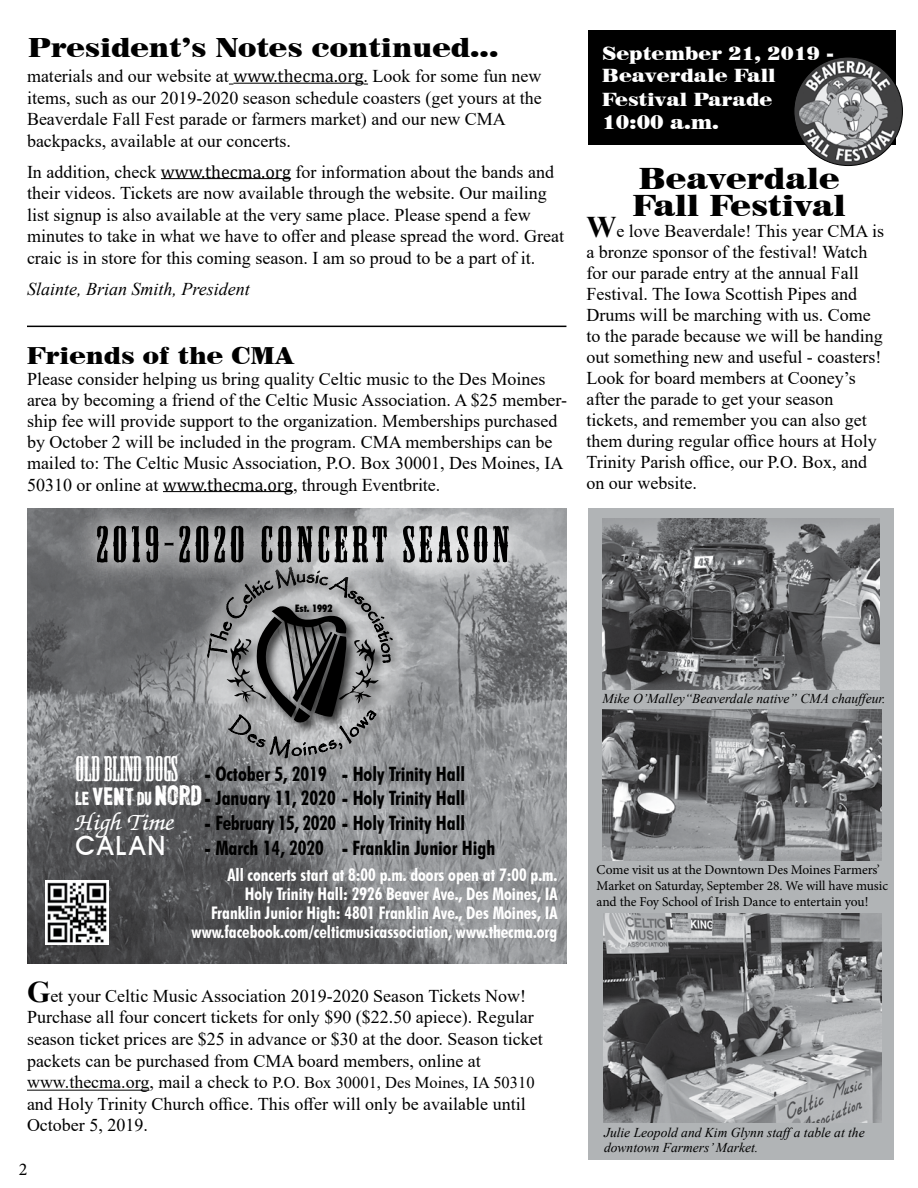
<style>
.page{position:relative;width:918px;height:1188px;background:#fff}
.page>*{position:absolute;margin:0;border:0;box-sizing:border-box;transform-origin:0 0}
.t1{font:48px "Mesquite Std";letter-spacing:.08em;color:#000;scale:1.14 1}
.t2{font:900 30px/27px "Century 725 BT";color:#000}
.t3{font:900 27px "Century 725 BT";color:#000}
.t4{font:500 26.4px "Avant Garde IT Cby BT";letter-spacing:.08em;color:#fff}
.t5{font:900 24px "Century 725 BT";color:#000}
.t6{font:700 condensed 19.8px/24.8px "Futura BT";color:#000;text-align:justify}
.t7{font:900 19.5px "Century 725 BT";color:#fff}
.t8{font:900 18.75px/23px "Century 725 BT";color:#fff}
.t9{font:18px/21px "Times New Roman";color:#000}
.t10{font:italic 18px "Times New Roman";color:#000}
.t11{font:18px "Minion Pro";color:#000}
.t12{font:700 condensed 17.4px/19px "Futura BT";color:#fff;text-align:right}
.t13{font:16.5px "Times New Roman";color:#000}
.t14{font:13.5px/16.2px "Minion Pro";letter-spacing:-.01em;color:#000}
.t15{font:italic 13.5px/15px "Times New Roman";color:#000}
.t16{font:900 condensed 10.35px "Futura BT";color:#000}
.s1{font-family:"Cambria"}
.s2{font-weight:700;font-size:30px}
.s3{font-family:"Mesquite Std";font-weight:400;font-stretch:normal;font-size:33px;color:#fff}
.s4{font-family:"CF Jacques Parizeau";font-weight:400;font-stretch:normal;color:#fff}
.s5{font-family:"CF Jacques Parizeau";font-weight:400;font-stretch:normal;font-size:26.4px;color:#fff}
.s6{font-family:"CF Jacques Parizeau";font-weight:400;font-stretch:normal;font-size:29.7px;color:#fff}
.s7{font-family:"Zapf Chancery IT Cby BT";font-weight:500;font-style:italic;font-stretch:normal;font-size:24.75px;color:#fff}
.s8{font-size:18px}
</style>
<div class="page">
<hr style="left:233px;top:83px;width:131px;height:1px;background:#000">
<hr style="left:161px;top:178px;width:130px;height:1px;background:#000">
<img style="left:27px;top:508px;width:540px;height:455px">
<img style="left:45px;top:881px;width:64px;height:63px">
<div style="left:181px;top:542px;width:243px;height:243px;background:#fff;opacity:.75"></div>
<div style="left:205px;top:565px;width:199px;height:205px;background:#000;opacity:.75"></div>
<svg style="left:207px;top:589px;width:186px;height:171px"></svg>
<svg style="left:71px;top:508px;width:463px;height:81px"></svg>
<div style="left:588px;top:508px;width:306px;height:652px;background:#b1b4b6"></div>
<div style="left:588px;top:30px;width:308px;height:114px;background:#000"></div>
<img style="left:603px;top:914px;width:278px;height:209px">
<hr style="left:27px;top:1090px;width:122px;height:1px;background:#000">
<img style="left:603px;top:519px;width:276px;height:171px">
<img style="left:603px;top:710px;width:278px;height:150px">
<img style="left:794px;top:59px;width:108px;height:106px">
<hr style="left:163px;top:491px;width:130px;height:1px;background:#000">
<hr style="left:27px;top:326px;width:539px;height:1px;background:#000">
<h3 class="t3" style="left:29px;top:31px;width:471px">President’s Notes continued...</h3>
<p class="t9" style="left:27px;top:65px;width:516px;line-height:21.6px">materials and our website at <span class="s1">www.thecma.org</span>. Look for some fun new items, such as our 2019-2020 season schedule coasters (get yours at the Beaverdale Fall Fest parade or farmers market) and our new CMA backpacks, available at our concerts.</p>
<p class="t9" style="left:27px;top:160px;width:539px;line-height:21.6px">In addition, check <span class="s1">www.thecma.org</span> for information about the bands and their videos. Tickets are now available through the website. Our mailing list signup is also available at the very same place. Please spend a few minutes to take in what we have to offer and please spread the word. Great craic is in store for this coming season. I am so proud to be a part of it.</p>
<p class="t10" style="left:27px;top:276px;width:224px">Slainte, Brian Smith, President</p>
<h3 class="t5" style="left:27px;top:341px;width:269px">Friends of the CMA</h3>
<p class="t9" style="left:27px;top:368px;width:541px">Please consider helping us bring quality Celtic music to the Des Moines area by becoming a friend of the Celtic Music Association. A $25 member&shy;ship fee will provide support to the organization. Memberships purchased by October 2 will be included in the program. CMA memberships can be mailed to: The Celtic Music Association, P.O. Box 30001, Des Moines, IA 50310 or online at <span class="s1">www.thecma.org</span>, through Eventbrite.</p>
<h1 class="t1" style="left:96px;top:519px;width:363px">2019-2020 CONCERT SEASON</h1>
<p class="t16" style="left:295px;top:602px;width:39px">Est. 1992</p>
<p class="t8" style="left:602px;top:41px;width:233px">September 21, 2019 -<br>Beaverdale Fall<br>Festival Parade</p>
<p class="t7" style="left:602px;top:110px;width:118px">10:00 a.m.</p>
<h2 class="t2" style="left:633px;top:165px;width:215px">Beaverdale<br>Fall Festival</h2>
<p class="t9" style="left:586px;top:220px;width:299px"><span class="s2">W</span>e love Beaverdale! This year CMA is a bronze sponsor of the festival! Watch for our parade entry at the annual Fall Festival. The Iowa Scottish Pipes and Drums will be marching with us. Come to the parade because we will be handing out something new and useful - coasters!<br>Look for board members at Cooney’s after the parade to get your season tickets, and remember you can also get them during regular office hours at Holy Trinity Parish office, our P.O. Box, and on our website.</p>
<p class="t6" style="left:76px;top:761px;width:391px"><span class="s3">OLD BLIND DOGS</span> - October 5, 2019 - Holy Trinity Hall <span class="s4">LE</span> <span class="s5">VENT</span> <span class="s4">DU</span> <span class="s6">NORD</span>- January 11, 2020 - Holy Trinity Hall <span class="s7">High Time</span> - February 15, 2020 - Holy Trinity Hall</p>
<h3 class="t4" style="left:76px;top:830px;width:91px">CALAN</h3>
<p class="t6" style="left:205px;top:835px;width:292px">- March 14, 2020 - Franklin Junior High</p>
<p class="t12" style="left:192px;top:865px;width:367px">All concerts start at 8:00 p.m. doors open at 7:00 p.m.<br>Holy Trinity Hall: 2926 Beaver Ave., Des Moines, IA Franklin Junior High: 4801 Franklin Ave., Des Moines, IA www.facebook.com/celticmusicassociation, www.thecma.org</p>
<p class="t9" style="left:27px;top:984px;width:517px;line-height:21.6px"><span class="s2">G</span>et your Celtic Music Association 2019-2020 Season Tickets Now!<br>Purchase all four concert tickets for only $90 ($22.50 apiece). Regular season ticket prices are $25 in advance or $30 at the door. Season ticket packets can be purchased from CMA board members, online at</p>
<p class="t13" style="left:27px;top:1071px;width:509px"><span class="s8">www.thecma.org, mail a check to</span> P.O. Box 30001, Des Moines, IA 50310</p>
<p class="t9" style="left:27px;top:1092px;width:500px;line-height:21.6px">and Holy Trinity Church office. This offer will only be available until<br>October 5, 2019.</p>
<p class="t11" style="left:19px;top:1157px;width:10px">2</p>
<p class="t15" style="left:603px;top:691px;width:285px">Mike O’Malley“Beaverdale native” CMA chauffeur.</p>
<p class="t14" style="left:597px;top:861px;width:293px">Come visit us at the Downtown Des Moines Farmers’<br>Market on Saturday, September 28. We will have music and the Foy School of Irish Dance to entertain you!</p>
<p class="t15" style="left:604px;top:1125px;width:262px">Julie Leopold and Kim Glynn staffa table at the downtown Farmers’ Market.</p>
</div>
